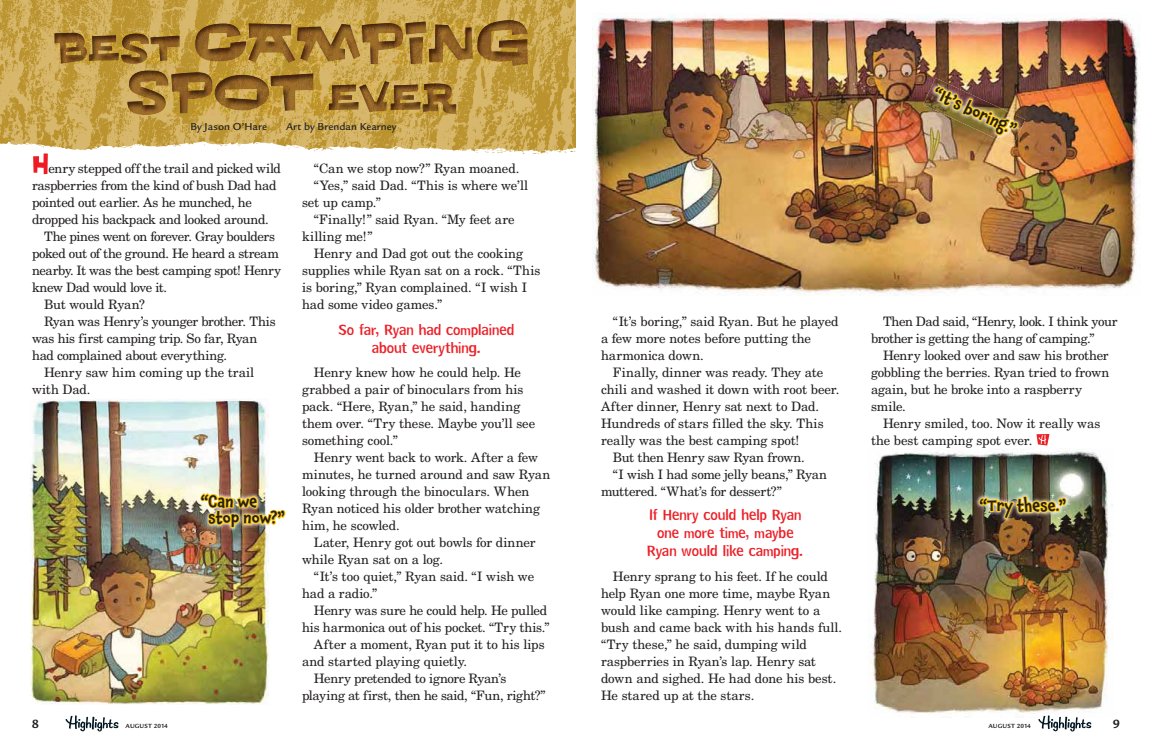
<style>
.page{position:relative;width:1152px;height:756px;background:#fff}
.page>*{position:absolute;margin:0;border:0;box-sizing:border-box;transform-origin:0 0}
.t1{font:16px/18px "Hoosker Dont";color:#ec2027;text-align:center}
.t2{font:500 16px/16.5px "Chaloops";color:#231f20}
.t3{font:13px/17px "New Century Schlbk LT Std";letter-spacing:-.015em;color:#231f20}
.t4{font:13px "New Century Schlbk LT Std";letter-spacing:-.035em;color:#231f20}
.t5{font:13px "New Century Schlbk LT Std";letter-spacing:-.04em;color:#231f20}
.t6{font:13px "New Century Schlbk LT Std";letter-spacing:.005em;color:#231f20}
.t7{font:700 13px "Legacy Sans ITCHFC";color:#231f20}
.t8{font:500 11px "Legacy Sans ITCHFC";letter-spacing:.005em;color:#231f20}
.t9{font:700 6.5px "Legacy Sans ITCHFC";letter-spacing:.015em;color:#231f20}
</style>
<div class="page">
<img style="left:870px;top:450px;width:239px;height:264px">
<img style="left:30px;top:399px;width:239px;height:306px">
<img style="left:592px;top:13px;width:548px;height:282px">
<img style="left:0;top:0;width:575px;height:141px">
<svg style="left:1036px;top:434px;width:13px;height:12px"></svg>
<svg style="left:0;top:141px;width:576px;height:34px"></svg>
<img style="left:54px;top:33px;width:126px;height:31px">
<img style="left:195px;top:20px;width:333px;height:46px">
<img style="left:127px;top:70px;width:187px;height:45px">
<img style="left:127px;top:70px;width:25px;height:34px">
<img style="left:315px;top:81px;width:14px;height:33px">
<img style="left:329px;top:81px;width:127px;height:33px">
<img style="left:196px;top:489px;width:73px;height:43px">
<img style="left:199px;top:492px;width:87px;height:37px">
<img style="left:923px;top:78px;width:102px;height:68px">
<img style="left:933px;top:85px;width:87px;height:52px">
<img style="left:975px;top:492px;width:95px;height:31px">
<img style="left:978px;top:495px;width:90px;height:25px">
<svg style="left:65px;top:715px;width:54px;height:17px"></svg>
<svg style="left:1038px;top:715px;width:53px;height:17px"></svg>
<p class="t8" style="left:191px;top:122px;width:78px">By Jason O’Hare</p>
<p class="t8" style="left:286px;top:122px;width:112px">Art by Brendan Kearney</p>
<p class="t3" style="left:48px;top:161px;width:234px">enry stepped off the trail and picked wild</p>
<p class="t3" style="left:32px;top:178px;width:246px">raspberries from the kind of bush Dad had</p>
<p class="t4" style="left:32px;top:197px;width:221px">pointed out earlier. As he munched, he</p>
<p class="t3" style="left:32px;top:212px;width:238px">dropped his backpack and looked around.</p>
<p class="t5" style="left:44px;top:231px;width:233px">The pines went on forever. Gray boulders</p>
<p class="t3" style="left:32px;top:246px;width:248px">poked out of the ground. He heard a stream</p>
<p class="t4" style="left:32px;top:265px;width:251px">nearby. It was the best camping spot! Henry</p>
<p class="t5" style="left:32px;top:282px;width:136px">knew Dad would love it.</p>
<p class="t3" style="left:44px;top:297px;width:102px">But would Ryan?</p>
<p class="t3" style="left:44px;top:314px;width:233px">Ryan was Henry’s younger brother. This</p>
<p class="t3" style="left:32px;top:331px;width:227px">was his first camping trip. So far, Ryan</p>
<p class="t3" style="left:32px;top:348px;width:196px">had complained about everything.</p>
<p class="t3" style="left:44px;top:365px;width:212px">Henry saw him coming up the trail</p>
<p class="t3" style="left:32px;top:382px;width:60px">with Dad.</p>
<p class="t2" style="left:209px;top:495px;width:78px;text-indent:-8px">“ Can we stop now?”</p>
<p class="t3" style="left:314px;top:161px;width:207px">“Can we stop now?” Ryan moaned.</p>
<p class="t3" style="left:314px;top:178px;width:216px">“Yes,” said Dad. “This is where we’ll</p>
<p class="t3" style="left:302px;top:195px;width:80px">set up camp.”</p>
<p class="t3" style="left:314px;top:212px;width:202px">“Finally!” said Ryan. “My feet are</p>
<p class="t6" style="left:302px;top:231px;width:72px">killing me!”</p>
<p class="t3" style="left:314px;top:246px;width:211px">Henry and Dad got out the cooking</p>
<p class="t3" style="left:302px;top:263px;width:240px">supplies while Ryan sat on a rock. “This</p>
<p class="t3" style="left:302px;top:280px;width:227px">is boring,” Ryan complained. “I wish I</p>
<p class="t3" style="left:302px;top:297px;width:142px">had some video games.”</p>
<p class="t1" style="left:339px;top:323px;width:177px">So far, Ryan had complained about everything.</p>
<p class="t3" style="left:302px;top:365px;width:235px;text-indent:12px">Henry knew how he could help. He grabbed a pair of binoculars from his pack. “Here, Ryan,” he said, handing them over. “Try these. Maybe you’ll see something cool.”</p>
<p class="t3" style="left:302px;top:450px;width:250px;text-indent:12px">Henry went back to work. After a few minutes, he turned around and saw Ryan looking through the binoculars. When Ryan noticed his older brother watching him, he scowled.</p>
<p class="t3" style="left:302px;top:535px;width:235px;text-indent:12px">Later, Henry got out bowls for dinner while Ryan sat on a log.</p>
<p class="t3" style="left:302px;top:569px;width:234px;text-indent:12px">“It’s too quiet,” Ryan said. “I wish we had a radio.”</p>
<p class="t3" style="left:314px;top:603px;width:235px">Henry was sure he could help. He pulled</p>
<p class="t3" style="left:302px;top:620px;width:249px">his harmonica out of his pocket. “Try this.”</p>
<p class="t3" style="left:314px;top:637px;width:232px">After a moment, Ryan put it to his lips</p>
<p class="t3" style="left:302px;top:654px;width:166px">and started playing quietly.</p>
<p class="t3" style="left:314px;top:671px;width:194px">Henry pretended to ignore Ryan’s</p>
<p class="t3" style="left:302px;top:688px;width:245px">playing at first, then he said, “Fun, right?”</p>
<p class="t2" style="left:937px;top:86px;width:92px;rotate:25deg">“It’s boring.”</p>
<p class="t3" style="left:601px;top:314px;width:239px;text-indent:12px">“It’s boring,” said Ryan. But he played a few more notes before putting the harmonica down.</p>
<p class="t3" style="left:613px;top:365px;width:212px">Finally, dinner was ready. They ate</p>
<p class="t3" style="left:601px;top:382px;width:240px">chili and washed it down with root beer.</p>
<p class="t3" style="left:601px;top:399px;width:220px">After dinner, Henry sat next to Dad.</p>
<p class="t3" style="left:601px;top:416px;width:224px">Hundreds of stars filled the sky. This</p>
<p class="t3" style="left:601px;top:433px;width:200px">really was the best camping spot!</p>
<p class="t3" style="left:613px;top:450px;width:193px">But then Henry saw Ryan frown.</p>
<p class="t3" style="left:613px;top:467px;width:216px">“I wish I had some jelly beans,” Ryan</p>
<p class="t3" style="left:601px;top:484px;width:182px">muttered. “What’s for dessert?”</p>
<p class="t1" style="left:647px;top:507px;width:158px">If Henry could help Ryan one more time, maybe<br>Ryan would like camping.</p>
<p class="t3" style="left:601px;top:569px;width:243px;text-indent:12px">Henry sprang to his feet. If he could help Ryan one more time, maybe Ryan would like camping. Henry went to a bush and came back with his hands full. “Try these,” he said, dumping wild raspberries in Ryan’s lap. Henry sat down and sighed. He had done his best.<br>He stared up at the stars.</p>
<p class="t3" style="left:871px;top:314px;width:248px;text-indent:12px">Then Dad said, “Henry, look. I think your brother is getting the hang of camping.”</p>
<p class="t3" style="left:871px;top:348px;width:240px;text-indent:12px">Henry looked over and saw his brother gobbling the berries. Ryan tried to frown again, but he broke into a raspberry smile.</p>
<p class="t3" style="left:871px;top:416px;width:231px;text-indent:12px">Henry smiled, too. Now it really was the best camping spot ever.</p>
<p class="t2" style="left:980px;top:499px;width:88px">“Try these.”</p>
<p class="t7" style="left:32px;top:719px;width:9px">8</p>
<p class="t9" style="left:126px;top:723px;width:44px">AUGUST 2014</p>
<p class="t9" style="left:989px;top:723px;width:44px">AUGUST 2014</p>
<p class="t7" style="left:1113px;top:719px;width:9px">9</p>
</div>
